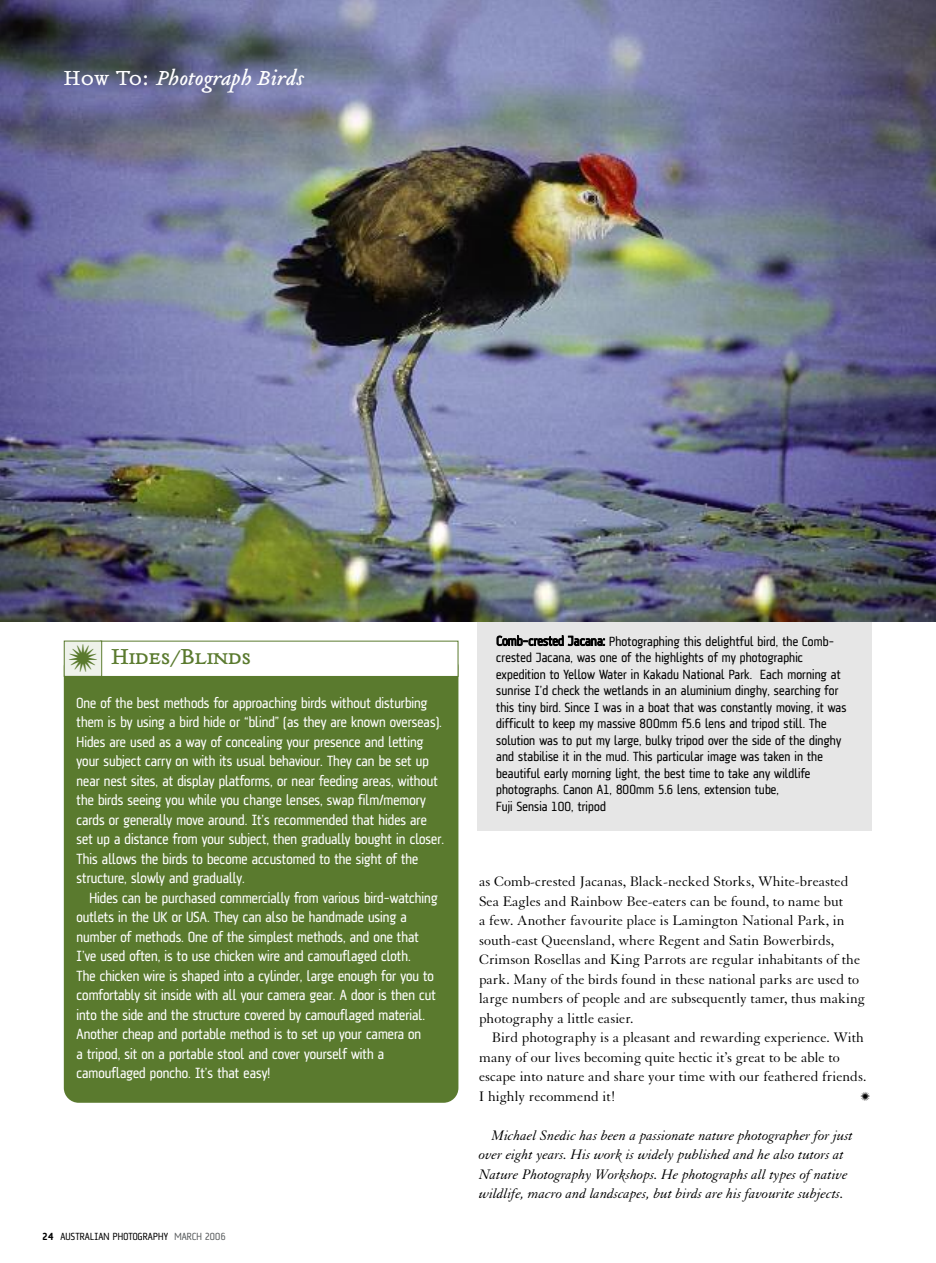
<style>
.page{position:relative;width:936px;height:1263px;background:#fff}
.page>*{position:absolute;margin:0;border:0;box-sizing:border-box;transform-origin:0 0}
.t1{font:24px "Tribute Roman Small Caps";letter-spacing:-.01em;color:#5a7a2e}
.t2{font:italic 22.5px "Tribute";color:#fff}
.t3{font:15px/19.5px "AF Klampenborg";color:#fff}
.t4{font:15px/19.5px "Granjon";color:#000}
.t5{font:italic 15px/19.5px "Granjon";color:#000}
.t6{font:15px "Tribute Italic Lig Two";color:#000}
.t7{font:13.5px/16.5px "AF Klampenborg";letter-spacing:.01em;color:#000}
.t8{font:10.5px "AF Klampenborg";letter-spacing:.015em;color:#000}
.s1{font-family:"Tribute Roman Small Caps";font-style:normal}
.s2{font-family:"Tribute Italic Lig Two";font-size:45px}
.s3{font-weight:700}
.s4{color:#585b5d}
</style>
<div class="page">
<div style="left:477px;top:614px;width:395px;height:217px;background:#e6e6e6"></div>
<img style="left:0;top:0;width:935px;height:622px">
<div style="left:64px;top:652px;width:394px;height:451px;background:#5a7a2e;border-radius:15px"></div>
<div style="left:101px;top:641px;width:356px;height:35px;background:#fff"></div>
<div style="left:100px;top:641px;width:358px;height:36px;border:1px solid #5a7a2e"></div>
<div style="left:65px;top:641px;width:36px;height:35px;background:#eef2ea"></div>
<div style="left:64px;top:641px;width:38px;height:36px;border:1px solid #5a7a2e"></div>
<h2 class="t2" style="left:64px;top:64px;width:242px"><span class="s1">How To:</span> Photograph Birds</h2>
<h1 class="t1" style="left:66px;top:642px;width:186px"><span class="s2">S</span> Hides/Blinds</h1>
<p class="t3" style="left:77px;top:694px;width:369px">One of the best methods for approaching birds without disturbing them is by using a bird hide or “blind” (as they are known overseas).<br>Hides are used as a way of concealing your presence and letting your subject carry on with its usual behaviour. They can be set up near nest sites, at display platforms, or near feeding areas, without the birds seeing you while you change lenses, swap film/memory cards or generally move around. It’s recommended that hides are set up a distance from your subject, then gradually bought in closer.<br>This allows the birds to become accustomed to the sight of the structure, slowly and gradually.</p>
<p class="t3" style="left:77px;top:889px;width:362px;text-indent:13px">Hides can be purchased commercially from various bird-watching outlets in the UK or USA. They can also be handmade using a number of methods. One of the simplest methods, and one that I’ve used often, is to use chicken wire and camouflaged cloth.<br>The chicken wire is shaped into a cylinder, large enough for you to comfortably sit inside with all your camera gear. A door is then cut into the side and the structure covered by camouflaged material.<br>Another cheap and portable method is to set up your camera on<br>a tripod, sit on a portable stool and cover yourself with a camouflaged poncho. It’s that easy!</p>
<p class="t8" style="left:43px;top:1232px;width:184px"><span class="s3">24</span> AUSTRALIAN PHOTOGRAPHY <span class="s4">MARCH 2006</span></p>
<p class="t7" style="left:496px;top:634px;width:352px">Comb-crested Jacana: Photographing this delightful bird, the Comb&shy;crested Jacana, was one of the highlights of my photographic expedition to Yellow Water in Kakadu National Park. Each morning at sunrise I’d check the wetlands in an aluminium dinghy, searching for this tiny bird. Since I was in a boat that was constantly moving, it was difficult to keep my massive 800mm f5.6 lens and tripod still. The solution was to put my large, bulky tripod over the side of the dinghy and stabilise it in the mud. This particular image was taken in the beautiful early morning light, the best time to take any wildlife photographs. Canon A1, 800mm 5.6 lens, extension tube,<br>Fuji Sensia 100, tripod</p>
<p class="t4" style="left:479px;top:873px;width:387px">as Comb-crested Jacanas, Black-necked Storks, White-breasted Sea Eagles and Rainbow Bee-eaters can be found, to name but<br>a few. Another favourite place is Lamington National Park, in south-east Queensland, where Regent and Satin Bowerbirds, Crimson Rosellas and King Parrots are regular inhabitants of the park. Many of the birds found in these national parks are used to large numbers of people and are subsequently tamer, thus making photography a little easier.</p>
<p class="t4" style="left:479px;top:1029px;width:389px;text-indent:13px">Bird photography is a pleasant and rewarding experience. With many of our lives becoming quite hectic it’s great to be able to escape into nature and share your time with our feathered friends.<br>I highly recommend it!</p>
<p class="t6" style="left:859px;top:1087px;width:13px">S</p>
<p class="t5" style="left:479px;top:1127px;width:375px;text-indent:13px">Michael Snedic has been a passionate nature photographer for just over eight years. His work is widely published and he also tutors at Nature Photography Workshops. He photographs all types of native wildlife, macro and landscapes, but birds are his favourite subjects.</p>
</div>
